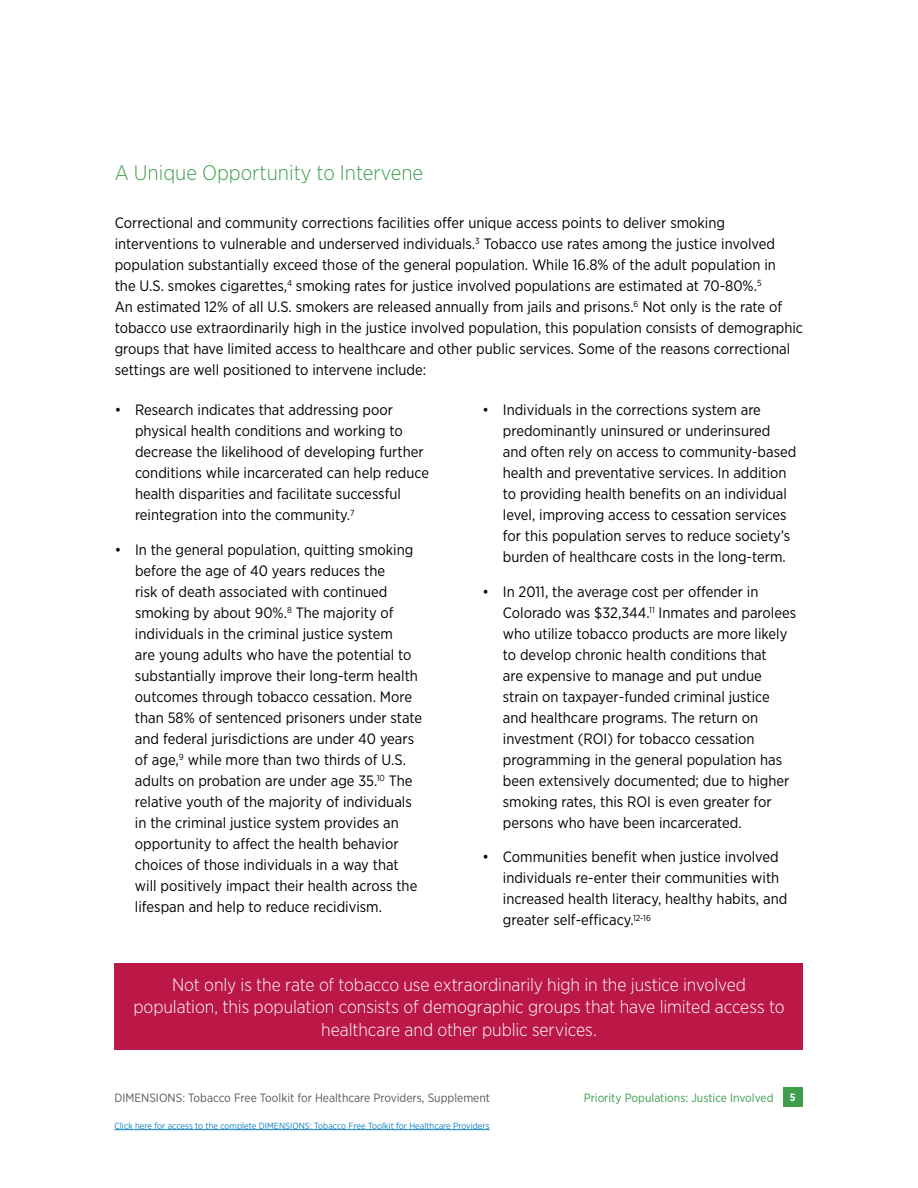
<style>
.page{position:relative;width:918px;height:1188px;background:#fff}
.page>*{position:absolute;margin:0;border:0;box-sizing:border-box;transform-origin:0 0}
.t1{font:300 21px "Gotham Narrow";color:#3e9e4c}
.t2{font:300 18px/22.5px "Gotham Narrow";letter-spacing:-.005em;color:#fff;text-align:center}
.t3{font:15px/21px "Gotham Narrow";color:#000}
.t4{font:12px "Gotham Narrow";color:#58595b}
.t5{font:12px "Gotham Narrow";color:#3e9e4c}
.t6{font:700 10.5px "Gotham Narrow";color:#fff}
.t7{font:9px "Gotham Narrow";color:#1081c4}
</style>
<div class="page">
<div style="left:783px;top:1088px;width:19px;height:19px;background:#3e9e4c"></div>
<hr style="left:114px;top:1129px;width:376px;height:1px;background:#1081c4">
<div style="left:115px;top:963px;width:688px;height:86px;background:#bb1847"></div>
<h1 class="t1" style="left:115px;top:160px;width:310px">A Unique Opportunity to Intervene</h1>
<p class="t3" style="left:115px;top:212px;width:690px">Correctional and community corrections facilities offer unique access points to deliver smoking interventions to vulnerable and underserved individuals.<sup>3</sup> Tobacco use rates among the justice involved population substantially exceed those of the general population. While 16.8% of the adult population in<br>the U.S. smokes cigarettes,<sup>4</sup> smoking rates for justice involved populations are estimated at 70-80%.<sup>5<br></sup>An estimated 12% of all U.S. smokers are released annually from jails and prisons.<sup>6</sup> Not only is the rate of tobacco use extraordinarily high in the justice involved population, this population consists of demographic groups that have limited access to healthcare and other public services. Some of the reasons correctional settings are well positioned to intervene include:</p>
<p class="t3" style="left:135px;top:399px;width:296px;text-indent:-20px">• Research indicates that addressing poor physical health conditions and working to decrease the likelihood of developing further conditions while incarcerated can help reduce health disparities and facilitate successful reintegration into the community.<sup>7</sup></p>
<p class="t3" style="left:135px;top:539px;width:289px;text-indent:-20px">• In the general population, quitting smoking before the age of 40 years reduces the<br>risk of death associated with continued smoking by about 90%.<sup>8</sup> The majority of individuals in the criminal justice system<br>are young adults who have the potential to substantially improve their long-term health outcomes through tobacco cessation. More than 58% of sentenced prisoners under state and federal jurisdictions are under 40 years of age,<sup>9</sup> while more than two thirds of U.S. adults on probation are under age 35.<sup>10</sup> The relative youth of the majority of individuals in the criminal justice system provides an opportunity to affect the health behavior choices of those individuals in a way that will positively impact their health across the lifespan and help to reduce recidivism.</p>
<p class="t3" style="left:503px;top:399px;width:295px;text-indent:-20px">• Individuals in the corrections system are predominantly uninsured or underinsured and often rely on access to community-based health and preventative services. In addition to providing health benefits on an individual level, improving access to cessation services for this population serves to reduce society’s burden of healthcare costs in the long-term.</p>
<p class="t3" style="left:503px;top:581px;width:295px;text-indent:-20px">• In 2011, the average cost per offender in Colorado was $32,344.<sup>11</sup> Inmates and parolees who utilize tobacco products are more likely to develop chronic health conditions that<br>are expensive to manage and put undue strain on taxpayer-funded criminal justice and healthcare programs. The return on investment (ROI) for tobacco cessation programming in the general population has been extensively documented; due to higher smoking rates, this ROI is even greater for persons who have been incarcerated.</p>
<p class="t3" style="left:503px;top:846px;width:286px;text-indent:-20px">• Communities benefit when justice involved individuals re-enter their communities with increased health literacy, healthy habits, and greater self-efficacy.<sup>12-16</sup></p>
<p class="t2" style="left:133px;top:973px;width:653px">Not only is the rate of tobacco use extraordinarily high in the justice involved population, this population consists of demographic groups that have limited access to healthcare and other public services.</p>
<p class="t4" style="left:114px;top:1090px;width:377px">DIMENSIONS: Tobacco Free Toolkit for Healthcare Providers, Supplement</p>
<p class="t5" style="left:584px;top:1090px;width:191px">Priority Populations: Justice Involved</p>
<p class="t6" style="left:790px;top:1091px;width:7px">5</p>
<p class="t7" style="left:114px;top:1120px;width:377px">Click here for access to the complete DIMENSIONS: Tobacco Free Toolkit for Healthcare Providers</p>
</div>
